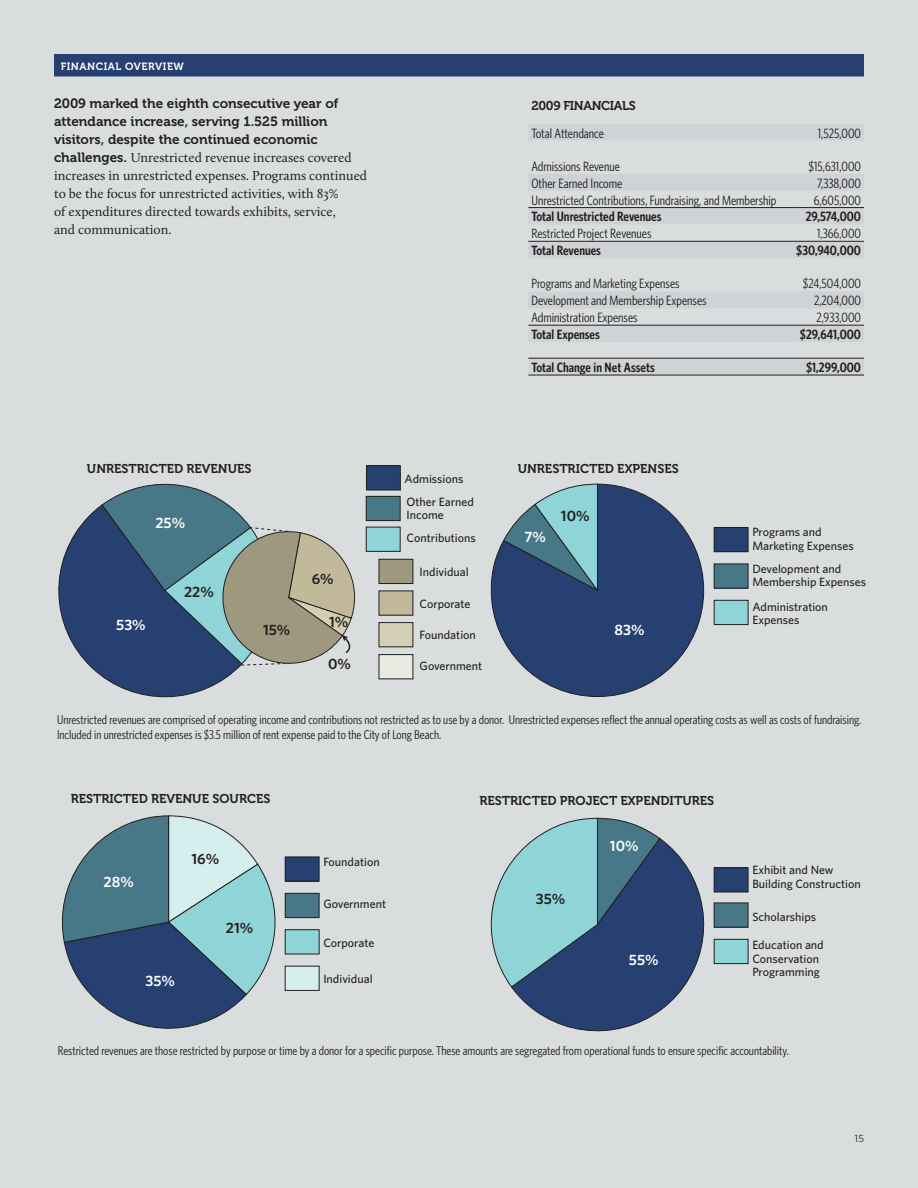
<style>
.page{position:relative;width:918px;height:1188px;background:#daddde}
.page>*{position:absolute;margin:0;border:0;box-sizing:border-box;transform-origin:0 0}
.t1{font:600 15px "Whitney";color:#231f20}
.t2{font:600 15px "Whitney";color:#fff}
.t3{font:13.5px "Whitney Condensed";color:#231f20}
.t4{font:13.5px/18px "Calluna";color:#231f20}
.t5{font:600 13.5px "Whitney Condensed";color:#231f20}
.t6{font:13.5px/18px "Museo 700";color:#231f20}
.t7{font:12.75px/15.8px "Whitney Condensed";color:#231f20}
.t8{font:12.75px "Museo 700";color:#231f20}
.t9{font:12.75px "Museo 700";letter-spacing:-.025em;color:#231f20}
.t10{font:500 12px/13.5px "Whitney";color:#231f20}
.t11{font:10.5px "Museo 700";letter-spacing:.05em;color:#fff}
.t12{font:10.5px "Whitney";color:#231f20}
.s1{font-family:"Museo 700"}
</style>
<div class="page">
<div style="left:54px;top:54px;width:810px;height:22px;background:#264072"></div>
<div style="left:366px;top:466px;width:34px;height:24px;background:#264072"></div>
<div style="left:366px;top:465px;width:35px;height:25px;border:1px solid #231f20"></div>
<div style="left:366px;top:496px;width:34px;height:25px;background:#467887"></div>
<div style="left:366px;top:496px;width:35px;height:25px;border:1px solid #231f20"></div>
<div style="left:366px;top:527px;width:34px;height:24px;background:#8fd4d7"></div>
<div style="left:366px;top:527px;width:35px;height:25px;border:1px solid #231f20"></div>
<div style="left:379px;top:559px;width:34px;height:25px;background:#9d987e"></div>
<div style="left:379px;top:559px;width:34px;height:25px;border:1px solid #231f20"></div>
<div style="left:379px;top:591px;width:34px;height:24px;background:#c1b999"></div>
<div style="left:379px;top:591px;width:34px;height:25px;border:1px solid #231f20"></div>
<div style="left:379px;top:623px;width:34px;height:24px;background:#d2cfb4"></div>
<div style="left:379px;top:622px;width:34px;height:25px;border:1px solid #231f20"></div>
<div style="left:379px;top:655px;width:34px;height:24px;background:#eae9e2"></div>
<div style="left:379px;top:654px;width:34px;height:25px;border:1px solid #231f20"></div>
<div style="left:714px;top:868px;width:34px;height:24px;background:#264072"></div>
<div style="left:714px;top:867px;width:34px;height:25px;border:1px solid #231f20"></div>
<div style="left:714px;top:939px;width:34px;height:25px;background:#8fd4d7"></div>
<div style="left:714px;top:939px;width:34px;height:25px;border:1px solid #231f20"></div>
<div style="left:714px;top:903px;width:34px;height:24px;background:#467887"></div>
<div style="left:714px;top:903px;width:34px;height:25px;border:1px solid #231f20"></div>
<svg style="left:490px;top:818px;width:228px;height:214px"></svg>
<div style="left:714px;top:600px;width:34px;height:25px;background:#8fd4d7"></div>
<div style="left:714px;top:600px;width:34px;height:25px;border:1px solid #231f20"></div>
<svg style="left:491px;top:483px;width:213px;height:214px"></svg>
<div style="left:714px;top:564px;width:34px;height:24px;background:#467887"></div>
<div style="left:714px;top:564px;width:34px;height:25px;border:1px solid #231f20"></div>
<div style="left:714px;top:527px;width:34px;height:25px;background:#264072"></div>
<div style="left:714px;top:527px;width:34px;height:25px;border:1px solid #231f20"></div>
<svg style="left:503px;top:483px;width:96px;height:108px"></svg>
<svg style="left:58px;top:483px;width:297px;height:215px"></svg>
<div style="left:285px;top:966px;width:34px;height:24px;background:#d7eeee"></div>
<div style="left:285px;top:966px;width:35px;height:25px;border:1px solid #231f20"></div>
<div style="left:285px;top:930px;width:34px;height:24px;background:#8fd4d7"></div>
<div style="left:285px;top:929px;width:35px;height:25px;border:1px solid #231f20"></div>
<div style="left:285px;top:893px;width:34px;height:25px;background:#467887"></div>
<div style="left:285px;top:893px;width:35px;height:25px;border:1px solid #231f20"></div>
<div style="left:285px;top:857px;width:34px;height:24px;background:#264072"></div>
<div style="left:285px;top:857px;width:35px;height:25px;border:1px solid #231f20"></div>
<svg style="left:61px;top:815px;width:224px;height:214px"></svg>
<svg style="left:528px;top:208px;width:336px;height:167px;fill:#d0d3d5"></svg>
<hr style="left:528px;top:207px;width:265px;height:1px;background:#231f20">
<hr style="left:793px;top:207px;width:71px;height:1px;background:#231f20">
<hr style="left:528px;top:241px;width:265px;height:1px;background:#231f20">
<hr style="left:793px;top:241px;width:71px;height:1px;background:#231f20">
<hr style="left:528px;top:325px;width:265px;height:1px;background:#231f20">
<hr style="left:793px;top:325px;width:71px;height:1px;background:#231f20">
<hr style="left:528px;top:358px;width:265px;height:1px;background:#231f20">
<hr style="left:793px;top:358px;width:71px;height:1px;background:#231f20">
<hr style="left:528px;top:375px;width:265px;height:1px;background:#231f20">
<hr style="left:793px;top:375px;width:71px;height:1px;background:#231f20">
<p class="t11" style="left:61px;top:60px;width:123px">Financial Overview</p>
<p class="t6" style="left:54px;top:95px;width:286px">2009 marked the eighth consecutive year of attendance increase, serving 1.525 million visitors, despite the continued economic</p>
<p class="t4" style="left:54px;top:148px;width:315px"><span class="s1">challenges.</span> Unrestricted revenue increases covered increases in unrestricted expenses. Programs continued to be the focus for unrestricted activities, with 83%<br>of expenditures directed towards exhibits, service,<br>and communication.</p>
<p class="t8" style="left:87px;top:461px;width:166px">UNRESTRICTED REVENUES</p>
<p class="t2" style="left:155px;top:513px;width:31px">25%</p>
<p class="t2" style="left:116px;top:615px;width:31px">53%</p>
<p class="t1" style="left:184px;top:582px;width:31px">22%</p>
<p class="t1" style="left:263px;top:619px;width:29px">15%</p>
<p class="t1" style="left:312px;top:568px;width:24px">6%</p>
<p class="t1" style="left:329px;top:612px;width:21px">1%</p>
<p class="t1" style="left:328px;top:654px;width:24px">0%</p>
<p class="t10" style="left:405px;top:472px;width:60px">Admissions</p>
<p class="t10" style="left:407px;top:495px;width:69px">Other Earned<br>Income</p>
<p class="t10" style="left:407px;top:531px;width:71px">Contributions</p>
<p class="t10" style="left:420px;top:565px;width:51px">Individual</p>
<p class="t10" style="left:420px;top:597px;width:52px">Corporate</p>
<p class="t10" style="left:420px;top:628px;width:58px">Foundation</p>
<p class="t10" style="left:420px;top:659px;width:64px">Government</p>
<p class="t9" style="left:531px;top:99px;width:106px">2009 Financials</p>
<p class="t3" style="left:531px;top:125px;width:74px">Total Attendance</p>
<p class="t3" style="left:818px;top:125px;width:45px">1,525,000</p>
<p class="t3" style="left:531px;top:158px;width:90px">Admissions Revenue</p>
<p class="t3" style="left:809px;top:158px;width:54px">$15,631,000</p>
<p class="t3" style="left:531px;top:175px;width:92px">Other Earned Income</p>
<p class="t3" style="left:817px;top:175px;width:45px">7,338,000</p>
<p class="t3" style="left:531px;top:192px;width:247px">Unrestricted Contributions, Fundraising, and Membership</p>
<p class="t3" style="left:814px;top:192px;width:49px">6,605,000</p>
<p class="t5" style="left:531px;top:208px;width:132px">Total Unrestricted Revenues</p>
<p class="t5" style="left:806px;top:208px;width:57px">29,574,000</p>
<p class="t3" style="left:531px;top:226px;width:122px">Restricted Project Revenues</p>
<p class="t3" style="left:817px;top:226px;width:45px">1,366,000</p>
<p class="t5" style="left:531px;top:242px;width:71px">Total Revenues</p>
<p class="t5" style="left:796px;top:242px;width:66px">$30,940,000</p>
<p class="t3" style="left:531px;top:276px;width:150px">Programs and Marketing Expenses</p>
<p class="t3" style="left:803px;top:276px;width:60px">$24,504,000</p>
<p class="t3" style="left:531px;top:293px;width:177px">Development and Membership Expenses</p>
<p class="t3" style="left:814px;top:293px;width:48px">2,204,000</p>
<p class="t3" style="left:531px;top:309px;width:108px">Administration Expenses</p>
<p class="t3" style="left:817px;top:309px;width:46px">2,933,000</p>
<p class="t5" style="left:531px;top:326px;width:70px">Total Expenses</p>
<p class="t5" style="left:800px;top:326px;width:63px">$29,641,000</p>
<p class="t5" style="left:531px;top:359px;width:125px">Total Change in Net Assets</p>
<p class="t5" style="left:806px;top:359px;width:56px">$1,299,000</p>
<p class="t8" style="left:518px;top:461px;width:163px">UNRESTRICTED EXPENSES</p>
<p class="t1" style="left:561px;top:505px;width:30px">10%</p>
<p class="t2" style="left:525px;top:527px;width:23px">7%</p>
<p class="t2" style="left:614px;top:619px;width:32px">83%</p>
<p class="t10" style="left:752px;top:525px;width:103px">Programs and<br>Marketing Expenses</p>
<p class="t10" style="left:752px;top:561px;width:115px">Development and<br>Membership Expenses</p>
<p class="t10" style="left:752px;top:600px;width:77px">Administration<br>Expenses</p>
<p class="t7" style="left:57px;top:711px;width:806px">Unrestricted revenues are comprised of operating income and contributions not restricted as to use by a donor. Unrestricted expenses reflect the annual operating costs as well as costs of fundraising.<br>Included in unrestricted expenses is $3.5 million of rent expense paid to the City of Long Beach.</p>
<p class="t8" style="left:71px;top:792px;width:201px">RESTRICTED REVENUE SOURCES</p>
<p class="t2" style="left:104px;top:872px;width:32px">28%</p>
<p class="t2" style="left:146px;top:971px;width:31px">35%</p>
<p class="t1" style="left:191px;top:849px;width:29px">16%</p>
<p class="t1" style="left:226px;top:918px;width:29px">21%</p>
<p class="t10" style="left:323px;top:855px;width:58px">Foundation</p>
<p class="t10" style="left:323px;top:897px;width:64px">Government</p>
<p class="t10" style="left:323px;top:936px;width:52px">Corporate</p>
<p class="t10" style="left:323px;top:972px;width:51px">Individual</p>
<p class="t8" style="left:479px;top:793px;width:236px">RESTRICTED PROJECT EXPENDITURES</p>
<p class="t1" style="left:536px;top:888px;width:31px">35%</p>
<p class="t2" style="left:610px;top:836px;width:30px">10%</p>
<p class="t2" style="left:629px;top:950px;width:31px">55%</p>
<p class="t10" style="left:752px;top:863px;width:110px">Exhibit and New<br>Building Construction</p>
<p class="t10" style="left:752px;top:910px;width:65px">Scholarships</p>
<p class="t10" style="left:752px;top:938px;width:73px">Education and<br>Conservation<br>Programming</p>
<p class="t7" style="left:58px;top:1042px;width:733px">Restricted revenues are those restricted by purpose or time by a donor for a specific purpose. These amounts are segregated from operational funds to ensure specific accountability.</p>
<p class="t12" style="left:855px;top:1132px;width:11px">15</p>
</div>
